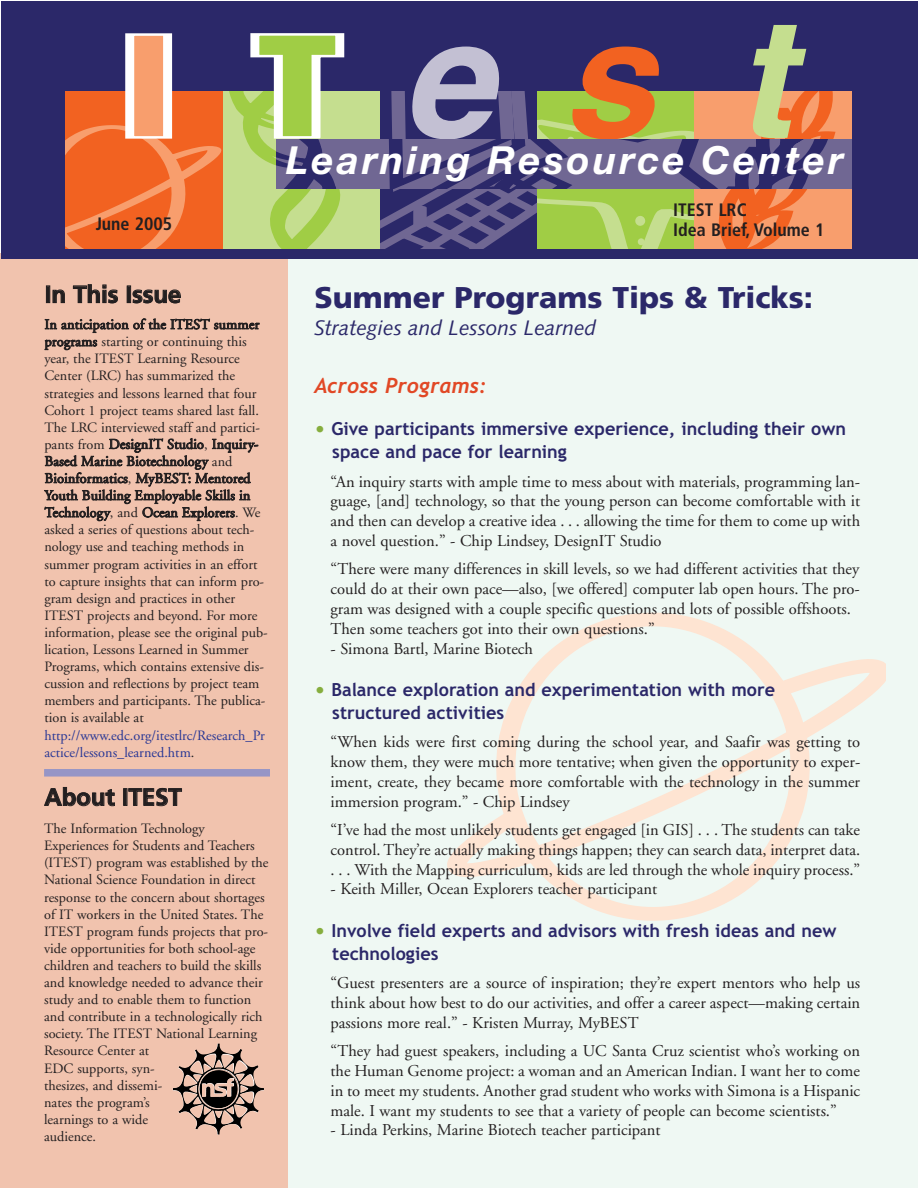
<style>
.page{position:relative;width:918px;height:1188px;background:#fff}
.page>*{position:absolute;margin:0;border:0;box-sizing:border-box;transform-origin:0 0}
.t1{font:italic 700 38.7px "Helvetica Neue";color:#fff}
.t2{font:900 30px "Frutiger";color:#2b2869}
.t3{font:700 24px "Frutiger";letter-spacing:-.005em;color:#231f20}
.t4{font:italic 21px "Syntax";color:#2b2869}
.t5{font:italic 700 21px "Trebuchet";color:#e14825}
.t6{font:700 18px/23px "Trebuchet MS";color:#2b2869}
.t7{font:700 condensed 18px/19.5px "Frutiger";color:#231f20}
.t8{font:16.5px/19.8px "Adobe Garamond";color:#231f20;text-align:justify}
.t9{font:14.25px/17.1px "Adobe Garamond";color:#231f20}
.t10{font:14.25px/17.1px "Adobe Garamond";color:#293795}
.s1{color:#231f20}
.s2{font-size:21px;color:#86ae3e}
</style>
<div class="page">
<div style="left:1px;top:254px;width:287px;height:934px;background:#f1c3ae"></div>
<div style="left:289px;top:259px;width:629px;height:929px;background:#eff8f3"></div>
<img style="left:218px;top:1044px;width:27px;height:19px">
<div style="left:44px;top:769px;width:226px;height:8px;background:#9695c6"></div>
<svg style="left:540px;top:612px;width:226px;height:309px"></svg>
<svg style="left:447px;top:660px;width:439px;height:221px"></svg>
<div style="left:1px;top:1px;width:917px;height:258px;background:#2b2869"></div>
<div style="left:53px;top:7px;width:814px;height:252px;background:#2b2869"></div>
<svg style="left:695px;top:91px;width:157px;height:157px"></svg>
<svg style="left:66px;top:25px;width:777px;height:223px"></svg>
<p class="t7" style="left:96px;top:215px;width:78px">June 2005</p>
<h1 class="t1" style="left:286px;top:137px;width:560px">Learning Resource Center</h1>
<p class="t7" style="left:673px;top:201px;width:153px">ITEST LRC<br>Idea Brief, Volume 1</p>
<h3 class="t3" style="left:45px;top:285px;width:138px">In This Issue</h3>
<p class="t9" style="left:44px;top:317px;width:225px">In anticipation of the ITEST summer programs starting or continuing this year, the ITEST Learning Resource Center (LRC) has summarized the strategies and lessons learned that four Cohort 1 project teams shared last fall.<br>The LRC interviewed staff and partici&shy;pants from DesignIT Studio, Inquiry-Based Marine Biotechnology and Bioinformatics, MyBEST: Mentored Youth Building Employable Skills in Technology, and Ocean Explorers. We asked a series of questions about tech&shy;nology use and teaching methods in summer program activities in an effort to capture insights that can inform pro&shy;gram design and practices in other ITEST projects and beyond. For more information, please see the original pub&shy;lication, Lessons Learned in Summer Programs, which contains extensive dis&shy;cussion and reflections by project team members and participants. The publica&shy;tion is available at</p>
<p class="t10" style="left:44px;top:728px;width:222px">http://www.edc.org/itestlrc/Research_Pr actice/lessons_learned.htm<span class="s1">.</span></p>
<h3 class="t3" style="left:44px;top:787px;width:139px">About ITEST</h3>
<p class="t9" style="left:44px;top:821px;width:226px">The Information Technology<br>Experiences for Students and Teachers (ITEST) program was established by the<br>National Science Foundation in direct response to the concern about shortages of IT workers in the United States. The<br>ITEST program funds projects that pro&shy;vide opportunities for both school-age children and teachers to build the skills and knowledge needed to advance their study and to enable them to function and contribute in a technologically rich society. The ITEST National Learning<br>Resource Center at<br>EDC supports, syn-<br>thesizes, and dissemi-<br>nates the program’s<br>learnings to a wide<br>audience.</p>
<h2 class="t2" style="left:314px;top:285px;width:500px">Summer Programs Tips &amp; Tricks:</h2>
<p class="t4" style="left:314px;top:319px;width:283px">Strategies and Lessons Learned</p>
<p class="t5" style="left:314px;top:373px;width:174px">Across Programs:</p>
<p class="t6" style="left:332px;top:418px;width:515px;text-indent:-18px"><span class="s2">•</span> Give participants immersive experience, including their own space and pace for learning</p>
<p class="t8" style="left:331px;top:473px;width:531px">“An inquiry starts with ample time to mess about with materials, programming lan&shy;guage, [and] technology, so that the young person can become comfortable with it and then can develop a creative idea . . . allowing the time for them to come up with a novel question.” - Chip Lindsey, DesignIT Studio</p>
<p class="t8" style="left:331px;top:561px;width:531px;text-align:left">“There were many differences in skill levels, so we had different activities that they could do at their own pace—also, [we offered] computer lab open hours. The pro&shy;gram was designed with a couple specific questions and lots of possible offshoots.<br>Then some teachers got into their own questions.”</p>
<p class="t8" style="left:331px;top:640px;width:204px">- Simona Bartl, Marine Biotech</p>
<p class="t6" style="left:332px;top:678px;width:444px;text-indent:-18px"><span class="s2">•</span> Balance exploration and experimentation with more structured activities</p>
<p class="t8" style="left:331px;top:734px;width:531px">“When kids were first coming during the school year, and Saafir was getting to know them, they were much more tentative; when given the opportunity to exper&shy;iment, create, they became more comfortable with the technology in the summer immersion program.” - Chip Lindsey</p>
<p class="t8" style="left:331px;top:821px;width:531px">“I’ve had the most unlikely students get engaged [in GIS] . . . The students can take control. They’re actually making things happen; they can search data, interpret data. . . . With the Mapping curriculum, kids are led through the whole inquiry process.”</p>
<p class="t8" style="left:331px;top:881px;width:328px">- Keith Miller, Ocean Explorers teacher participant</p>
<p class="t6" style="left:332px;top:919px;width:506px;text-indent:-18px"><span class="s2">•</span> Involve field experts and advisors with fresh ideas and new technologies</p>
<p class="t8" style="left:331px;top:975px;width:531px">“Guest presenters are a source of inspiration; they’re expert mentors who help us think about how best to do our activities, and offer a career aspect—making certain passions more real.” - Kristen Murray, MyBEST</p>
<p class="t8" style="left:331px;top:1042px;width:531px">“They had guest speakers, including a UC Santa Cruz scientist who’s working on the Human Genome project: a woman and an American Indian. I want her to come in to meet my students. Another grad student who works with Simona is a Hispanic male. I want my students to see that a variety of people can become scientists.”</p>
<p class="t8" style="left:331px;top:1122px;width:332px">- Linda Perkins, Marine Biotech teacher participant</p>
</div>
